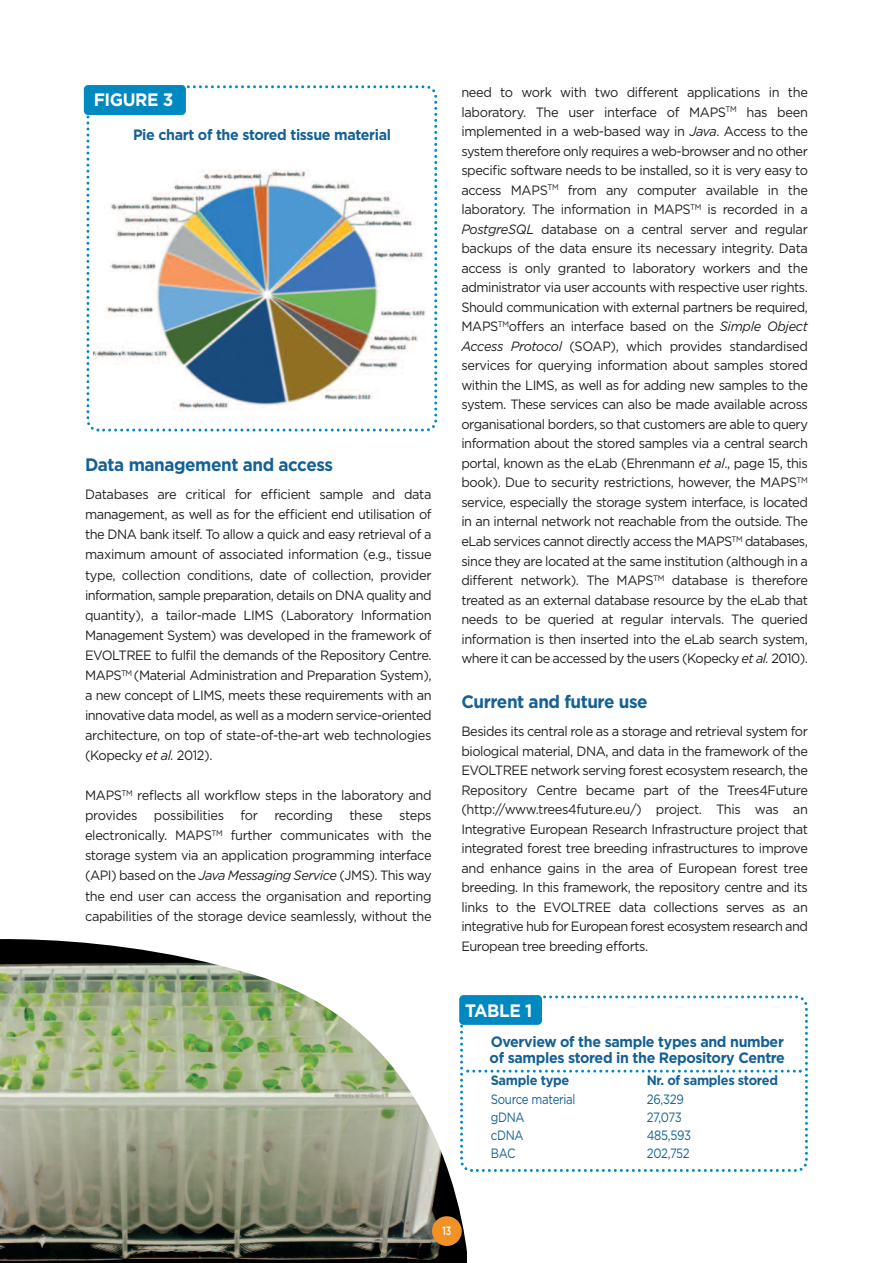
<style>
.page{position:relative;width:893px;height:1263px;background:#fff}
.page>*{position:absolute;margin:0;border:0;box-sizing:border-box;transform-origin:0 0}
.t1{font:700 18px "Gotham";letter-spacing:-.025em;color:#156194;scale:.95 1}
.t2{font:700 18px "Gotham";letter-spacing:-.025em;color:#fff;scale:.95 1}
.t3{font:700 15px/16.2px "Gotham";letter-spacing:-.025em;color:#156194;scale:.95 1}
.t4{font:13.5px/19.5px "Gotham";letter-spacing:-.035em;color:#231f20;text-align:justify;scale:.95 1}
.t5{font:13.5px "Gotham";letter-spacing:-.025em;color:#156194;scale:.85 1}
.t6{font:700 13.5px "Gotham";letter-spacing:-.025em;color:#156194;scale:.95 1}
.t7{font:500 12px "Gotham";color:#fff;scale:.75 1}
.s1{font-style:italic}
</style>
<div class="page">
<img style="left:0;top:939px;width:466px;height:324px">
<div style="left:432px;top:1216px;width:30px;height:30px;background:#f09226;border-radius:50%"></div>
<svg style="left:458px;top:994px;width:350px;height:179px"></svg>
<div style="left:459px;top:995px;width:83px;height:30px;background:#0088c0;border-radius:4px"></div>
<svg style="left:466px;top:1070px;width:336px;height:3px"></svg>
<svg style="left:85px;top:85px;width:353px;height:347px"></svg>
<div style="left:84px;top:85px;width:102px;height:30px;background:#0088c0;border-radius:4px"></div>
<img style="left:94px;top:170px;width:332px;height:242px">
<h1 class="t2" style="left:94px;top:93px;width:86px">FIGURE 3</h1>
<p class="t3" style="left:133px;top:128px;width:273px">Pie chart of the stored tissue material</p>
<h1 class="t1" style="left:85px;top:458px;width:262px">Data management and access</h1>
<p class="t4" style="left:85px;top:485px;width:366px;line-height:20.1px">Databases are critical for efficient sample and data management, as well as for the efficient end utilisation of the DNA bank itself. To allow a quick and easy retrieval of a maximum amount of associated information (e.g., tissue type, collection conditions, date of collection, provider information, sample preparation, details on DNA quality and quantity), a tailor-made LIMS (Laboratory Information Management System) was developed in the framework of EVOLTREE to fulfil the demands of the Repository Centre.<br>MAPS<sup>TM</sup> (Material Administration and Preparation System), a new concept of LIMS, meets these requirements with an innovative data model, as well as a modern service-oriented architecture, on top of state-of-the-art web technologies (Kopecky <span class="s1">et al.</span> 2012).</p>
<p class="t4" style="left:85px;top:786px;width:366px;line-height:20.1px">MAPS<sup>TM</sup> reflects all workflow steps in the laboratory and provides possibilities for recording these steps electronically. MAPS<sup>TM</sup> further communicates with the storage system via an application programming interface (API) based on the <span class="s1">Java Messaging Service</span> (JMS). This way the end user can access the organisation and reporting capabilities of the storage device seamlessly, without the</p>
<p class="t4" style="left:461px;top:84px;width:366px">need to work with two different applications in the laboratory. The user interface of MAPS<sup>TM</sup> has been implemented in a web-based way in <span class="s1">Java</span>. Access to the system therefore only requires a web-browser and no other specific software needs to be installed, so it is very easy to access MAPS<sup>TM</sup> from any computer available in the laboratory. The information in MAPS<sup>TM</sup> is recorded in a <span class="s1">PostgreSQL</span> database on a central server and regular backups of the data ensure its necessary integrity. Data access is only granted to laboratory workers and the administrator via user accounts with respective user rights.<br>Should communication with external partners be required, MAPS<sup>TM</sup>offers an interface based on the <span class="s1">Simple Object Access Protocol</span> (SOAP), which provides standardised services for querying information about samples stored within the LIMS, as well as for adding new samples to the system. These services can also be made available across organisational borders, so that customers are able to query information about the stored samples via a central search portal, known as the eLab (Ehrenmann <span class="s1">et al</span>., page 15, this book). Due to security restrictions, however, the MAPS<sup>TM </sup>service, especially the storage system interface, is located in an internal network not reachable from the outside. The eLab services cannot directly access the MAPS<sup>TM</sup> databases, since they are located at the same institution (although in a different network). The MAPS<sup>TM</sup> database is therefore treated as an external database resource by the eLab that needs to be queried at regular intervals. The queried information is then inserted into the eLab search system, where it can be accessed by the users (Kopecky <span class="s1">et al.</span> 2010).</p>
<h1 class="t1" style="left:461px;top:695px;width:198px">Current and future use</h1>
<p class="t4" style="left:461px;top:723px;width:366px">Besides its central role as a storage and retrieval system for biological material, DNA, and data in the framework of the EVOLTREE network serving forest ecosystem research, the Repository Centre became part of the Trees4Future (http://www.trees4future.eu/) project. This was an Integrative European Research Infrastructure project that integrated forest tree breeding infrastructures to improve and enhance gains in the area of European forest tree breeding. In this framework, the repository centre and its links to the EVOLTREE data collections serves as an integrative hub for European forest ecosystem research and European tree breeding efforts.</p>
<h1 class="t2" style="left:465px;top:1004px;width:72px">TABLE 1</h1>
<p class="t3" style="left:490px;top:1035px;width:312px">Overview of the sample types and number of samples stored in the Repository Centre</p>
<p class="t6" style="left:491px;top:1076px;width:84px">Sample type</p>
<p class="t6" style="left:647px;top:1076px;width:140px">Nr. of samples stored</p>
<p class="t5" style="left:491px;top:1094px;width:101px">Source material</p>
<p class="t5" style="left:647px;top:1094px;width:45px">26,329</p>
<p class="t5" style="left:491px;top:1112px;width:41px">gDNA</p>
<p class="t5" style="left:647px;top:1112px;width:43px">27,073</p>
<p class="t5" style="left:491px;top:1130px;width:40px">cDNA</p>
<p class="t5" style="left:647px;top:1130px;width:54px">485,593</p>
<p class="t5" style="left:491px;top:1148px;width:31px">BAC</p>
<p class="t5" style="left:647px;top:1148px;width:52px">202,752</p>
<p class="t7" style="left:442px;top:1226px;width:14px">13</p>
</div>
